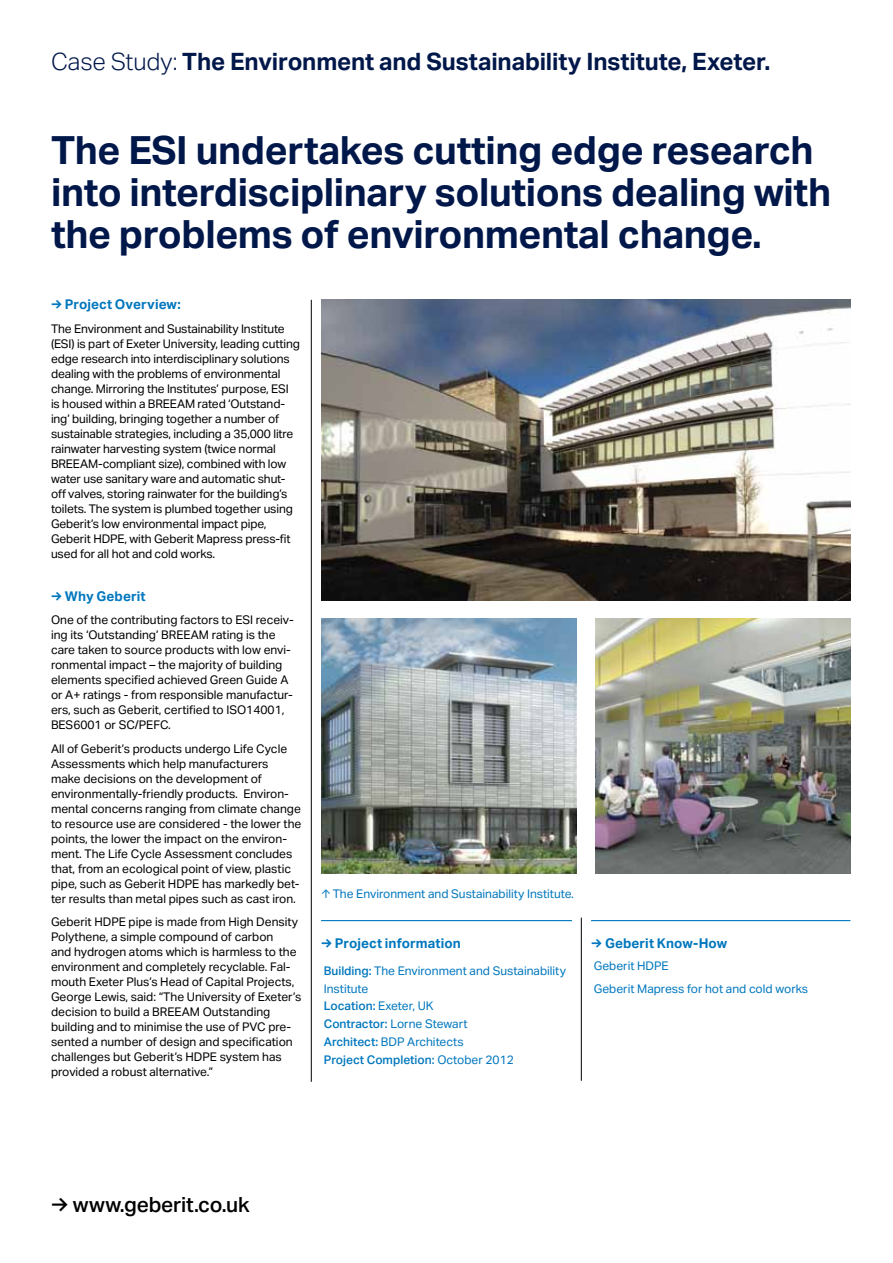
<style>
.page{position:relative;width:893px;height:1263px;background:#fff}
.page>*{position:absolute;margin:0;border:0;box-sizing:border-box;transform-origin:0 0}
.t1{font:700 39px/42px "Aktiv Grotesk Geberit";letter-spacing:-.01em;color:#00174a}
.t2{font:700 24px "Aktiv Grotesk Geberit";letter-spacing:-.005em;color:#00174a}
.t3{font:500 21px "Aktiv Grotesk Geberit";letter-spacing:-.01em;color:#000}
.t4{font:700 13.5px "Aktiv Grotesk Geberit";letter-spacing:.005em;color:#0077be}
.t5{font:12px/15px "Aktiv Grotesk Geberit";color:#000}
.t6{font:12px/17.9px "Aktiv Grotesk Geberit";color:#0077be}
.s1{font-weight:300}
.s2{font-weight:500}
</style>
<div class="page">
<hr style="left:321px;top:920px;width:251px;height:1px;background:#0077be">
<hr style="left:591px;top:920px;width:259px;height:1px;background:#0077be">
<hr style="left:311px;top:300px;width:1px;height:782px;background:#000">
<hr style="left:581px;top:918px;width:1px;height:163px;background:#000">
<img style="left:321px;top:618px;width:255px;height:256px">
<img style="left:595px;top:618px;width:255px;height:256px">
<img style="left:321px;top:300px;width:529px;height:300px">
<h2 class="t2" style="left:51px;top:46px;width:721px"><span class="s1">Case Study:</span> The Environment and Sustainability Institute, Exeter.</h2>
<h1 class="t1" style="left:51px;top:128px;width:781px">The ESI undertakes cutting edge research into interdisciplinary solutions dealing with the problems of environmental change.</h1>
<p class="t4" style="left:51px;top:296px;width:131px">→ Project Overview:</p>
<p class="t5" style="left:51px;top:321px;width:250px">The Environment and Sustainability Institute (ESI) is part of Exeter University, leading cutting edge research into interdisciplinary solutions dealing with the problems of environmental change. Mirroring the Institutes’ purpose, ESI is housed within a BREEAM rated ‘Outstand&shy;ing’ building, bringing together a number of sustainable strategies, including a 35,000 litre rainwater harvesting system (twice normal BREEAM-compliant size), combined with low water use sanitary ware and automatic shut&shy;off valves, storing rainwater for the building’s toilets. The system is plumbed together using Geberit’s low environmental impact pipe, Geberit HDPE, with Geberit Mapress press-fit used for all hot and cold works.</p>
<p class="t4" style="left:51px;top:587px;width:96px">→ Why Geberit</p>
<p class="t5" style="left:51px;top:612px;width:244px">One of the contributing factors to ESI receiv&shy;ing its ‘Outstanding’ BREEAM rating is the care taken to source products with low envi&shy;ronmental impact – the majority of building elements specified achieved Green Guide A or A+ ratings - from responsible manufactur&shy;ers, such as Geberit, certified to ISO14001, BES6001 or SC/PEFC.</p>
<p class="t5" style="left:51px;top:741px;width:252px">All of Geberit’s products undergo Life Cycle Assessments which help manufacturers<br>make decisions on the development of environmentally-friendly products. Environ&shy;mental concerns ranging from climate change to resource use are considered - the lower the points, the lower the impact on the environ&shy;ment. The Life Cycle Assessment concludes that, from an ecological point of view, plastic pipe, such as Geberit HDPE has markedly bet&shy;ter results than metal pipes such as cast iron.</p>
<p class="t5" style="left:51px;top:914px;width:252px">Geberit HDPE pipe is made from High Density Polythene, a simple compound of carbon<br>and hydrogen atoms which is harmless to the environment and completely recyclable. Fal&shy;mouth Exeter Plus’s Head of Capital Projects, George Lewis, said: “The University of Exeter’s decision to build a BREEAM Outstanding building and to minimise the use of PVC pre&shy;sented a number of design and specification challenges but Geberit’s HDPE system has provided a robust alternative.”</p>
<p class="t6" style="left:321px;top:885px;width:254px">↑ The Environment and Sustainability Institute.</p>
<p class="t4" style="left:321px;top:935px;width:141px">→ Project information</p>
<p class="t6" style="left:324px;top:961px;width:244px"><span class="s2">Building:</span> The Environment and Sustainability<br>Institute<br><span class="s2">Location:</span> Exeter, UK<br><span class="s2">Contractor:</span> Lorne Stewart<br><span class="s2">Architect:</span> BDP Architects<br><span class="s2">Project Completion:</span> October 2012</p>
<p class="t4" style="left:591px;top:935px;width:138px">→ Geberit Know-How</p>
<p class="t6" style="left:594px;top:955px;width:216px;line-height:22.2px">Geberit HDPE<br>Geberit Mapress for hot and cold works</p>
<h3 class="t3" style="left:51px;top:1192px;width:200px">→ www.geberit.co.uk</h3>
</div>
